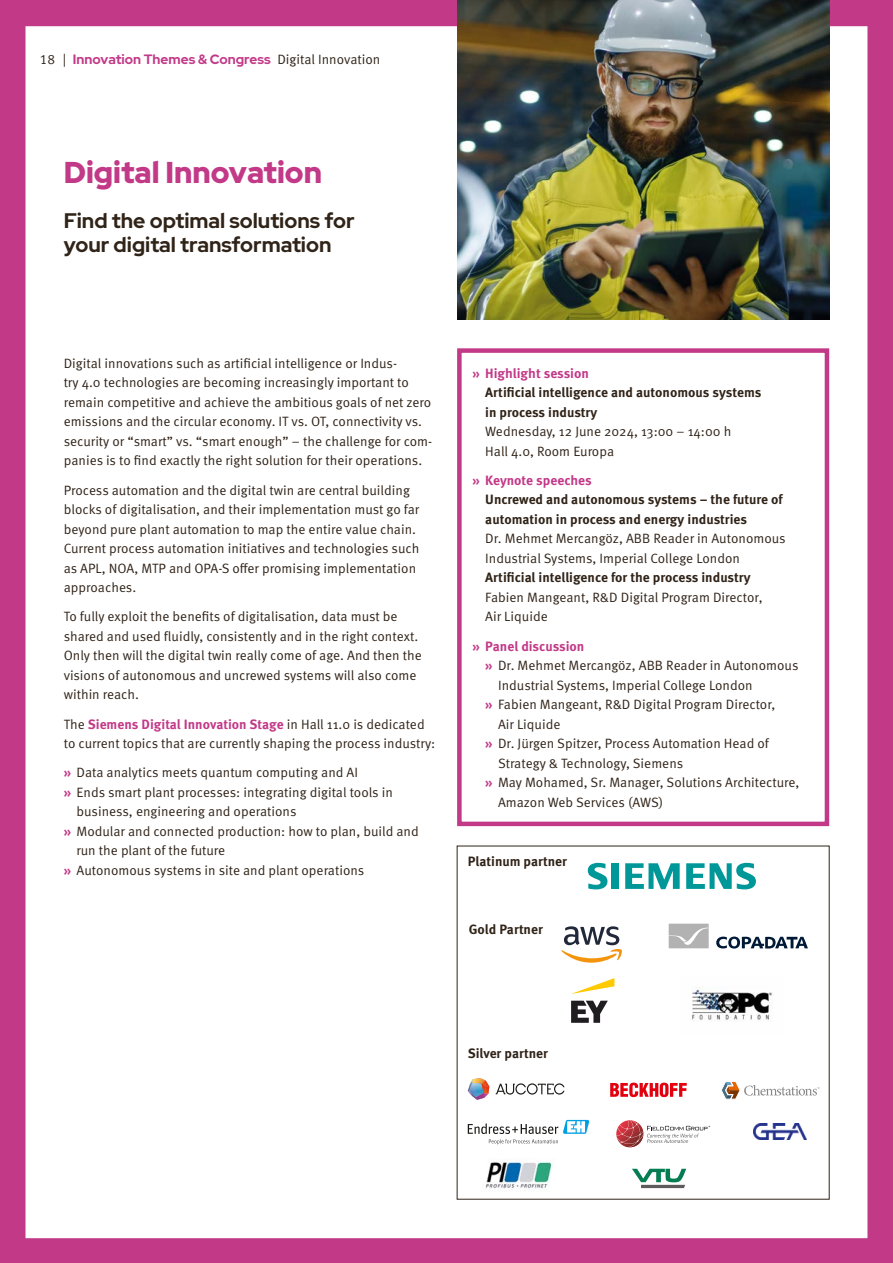
<style>
.page{position:relative;width:893px;height:1263px;background:#c23988}
.page>*{position:absolute;margin:0;border:0;box-sizing:border-box;transform-origin:0 0}
.Head_Red_Hat_Display__20pt{font:900 30px "Red Hat Display";color:#c23988}
.Head_Red_Hat_Display_14pt{font:700 21px/24px "Red Hat Display";color:#302318}
.Copy_9pt{font:13.5px/19.5px "Meta Pro Norm";color:#302318}
.Copy_vor_Call_to_action{font:700 13.5px/19.5px "Meta Pro";color:#302318}
.Pagina{font:700 13.5px "Red Hat Display";color:#c23988}
.t1{font:700 13.5px "Meta Pro";color:#c23988}
.Pagina-2{font:13.5px "Meta Pro Norm";color:#302318}
.s1{font-family:"Meta Pro Norm";font-weight:400;color:#302318}
.s2{font-family:"Meta Pro";font-weight:700;color:#c23988}
.s3{color:#c23988}
.s4{font-family:"Meta Pro Norm";font-weight:400}
.s5{font-family:"Meta Pro";font-weight:700}
</style>
<div class="page">
<div style="left:26px;top:26px;width:841px;height:1212px;background:#fff"></div>
<img style="left:457px;top:0;width:372px;height:319px">
<div style="left:457px;top:348px;width:372px;height:478px;border:4px solid #c23988"></div>
<svg style="left:571px;top:1001px;width:37px;height:22px"></svg>
<svg style="left:571px;top:978px;width:43px;height:16px"></svg>
<svg style="left:588px;top:863px;width:31px;height:26px"></svg>
<svg style="left:625px;top:863px;width:55px;height:26px"></svg>
<svg style="left:686px;top:863px;width:70px;height:26px;background:#6cc2c4"></svg>
<svg style="left:561px;top:926px;width:61px;height:37px;background:#cfc7bc"></svg>
<div style="left:669px;top:924px;width:139px;height:24px;background:#fff"></div>
<svg style="left:716px;top:936px;width:92px;height:12px"></svg>
<svg style="left:669px;top:924px;width:40px;height:24px"></svg>
<img style="left:680px;top:975px;width:103px;height:58px">
<div style="left:468px;top:1078px;width:96px;height:22px;background:#fff"></div>
<svg style="left:496px;top:1083px;width:68px;height:11px"></svg>
<svg style="left:468px;top:1078px;width:21px;height:22px"></svg>
<svg style="left:632px;top:1169px;width:54px;height:19px"></svg>
<img style="left:754px;top:1124px;width:53px;height:16px">
<svg style="left:468px;top:1120px;width:121px;height:24px;background:#d7e0e3"></svg>
<img style="left:482px;top:1158px;width:74px;height:34px">
<svg style="left:610px;top:1083px;width:77px;height:14px"></svg>
<svg style="left:721px;top:1081px;width:99px;height:18px;background:#e4dfdb"></svg>
<svg style="left:614px;top:1118px;width:96px;height:31px;background:#e4cecf"></svg>
<p class="Pagina-2" style="left:40px;top:49px;width:17px">18</p>
<p class="Pagina" style="left:63px;top:50px;width:319px"><span class="s1">|</span> Innovation Themes &amp; Congress <span class="s1">Digital Innovation</span></p>
<p class="Head_Red_Hat_Display__20pt" style="left:64px;top:152px;width:260px">Digital Innovation</p>
<p class="Head_Red_Hat_Display_14pt" style="left:64px;top:208px;width:292px">Find the optimal solutions for your digital transformation</p>
<p class="Copy_9pt" style="left:64px;top:352px;width:370px">Digital innovations such as artificial intelligence or Indus-<br>try 4.0 technologies are becoming increasingly important to remain competitive and achieve the ambitious goals of net zero emissions and the circular economy. IT vs. OT, connectivity vs. security or “smart” vs. “smart enough” – the challenge for com&shy;panies is to find exactly the right solution for their operations.</p>
<p class="Copy_9pt" style="left:64px;top:479px;width:357px">Process automation and the digital twin are central building blocks of digitalisation, and their implementation must go far beyond pure plant automation to map the entire value chain.<br>Current process automation initiatives and technologies such as APL, NOA, MTP and OPA-S offer promising implementation approaches.</p>
<p class="Copy_9pt" style="left:64px;top:606px;width:360px">To fully exploit the benefits of digitalisation, data must be shared and used fluidly, consistently and in the right context.<br>Only then will the digital twin really come of age. And then the visions of autonomous and uncrewed systems will also come within reach.</p>
<p class="Copy_9pt" style="left:64px;top:713px;width:373px">The <span class="s2">Siemens Digital Innovation Stage</span> in Hall 11.0 is dedicated to current topics that are currently shaping the process industry:</p>
<p class="Copy_9pt" style="left:64px;top:762px;width:296px"><span class="s2">»</span> Data analytics meets quantum computing and AI</p>
<p class="Copy_9pt" style="left:77px;top:781px;width:318px;text-indent:-13px"><span class="s2">»</span> Ends smart plant processes: integrating digital tools in business, engineering and operations</p>
<p class="Copy_9pt" style="left:77px;top:820px;width:344px;text-indent:-13px"><span class="s2">»</span> Modular and connected production: how to plan, build and run the plant of the future</p>
<p class="Copy_9pt" style="left:64px;top:859px;width:302px"><span class="s2">»</span> Autonomous systems in site and plant operations</p>
<p class="Copy_vor_Call_to_action" style="left:485px;top:362px;width:278px;text-indent:-13px"><span class="s3">» Highlight session<br></span>Artificial intelligence and autonomous systems in process industry<br><span class="s4">Wednesday, 12 June 2024, 13:00 – 14:00 h<br>Hall 4.0, Room Europa</span></p>
<p class="Copy_9pt" style="left:485px;top:469px;width:302px;text-indent:-13px"><span class="s2">» Keynote speeches<br></span><span class="s5">Uncrewed and autonomous systems – the future of automation in process and energy industries<br></span>Dr. Mehmet Mercangöz, ABB Reader in Autonomous Industrial Systems, Imperial College London <span class="s5">Artificial intelligence for the process industry </span>Fabien Mangeant, R&amp;D Digital Program Director,<br>Air Liquide</p>
<p class="t1" style="left:472px;top:635px;width:113px">» Panel discussion</p>
<p class="Copy_9pt" style="left:498px;top:655px;width:302px;text-indent:-13px"><span class="s2">»</span> Dr. Mehmet Mercangöz, ABB Reader in Autonomous<br>Industrial Systems, Imperial College London</p>
<p class="Copy_9pt" style="left:498px;top:694px;width:279px;text-indent:-13px"><span class="s2">»</span> Fabien Mangeant, R&amp;D Digital Program Director,<br>Air Liquide</p>
<p class="Copy_9pt" style="left:498px;top:733px;width:272px;text-indent:-13px"><span class="s2">»</span> Dr. Jürgen Spitzer, Process Automation Head of<br>Strategy &amp; Technology, Siemens</p>
<p class="Copy_9pt" style="left:498px;top:772px;width:303px;text-indent:-13px"><span class="s2">»</span> May Mohamed, Sr. Manager, Solutions Architecture,<br>Amazon Web Services (AWS)</p>
<p class="Copy_vor_Call_to_action" style="left:468px;top:850px;width:101px">Platinum partner</p>
<p class="Copy_vor_Call_to_action" style="left:469px;top:919px;width:76px">Gold Partner</p>
<p class="Copy_vor_Call_to_action" style="left:468px;top:1043px;width:82px">Silver partner</p>
</div>
